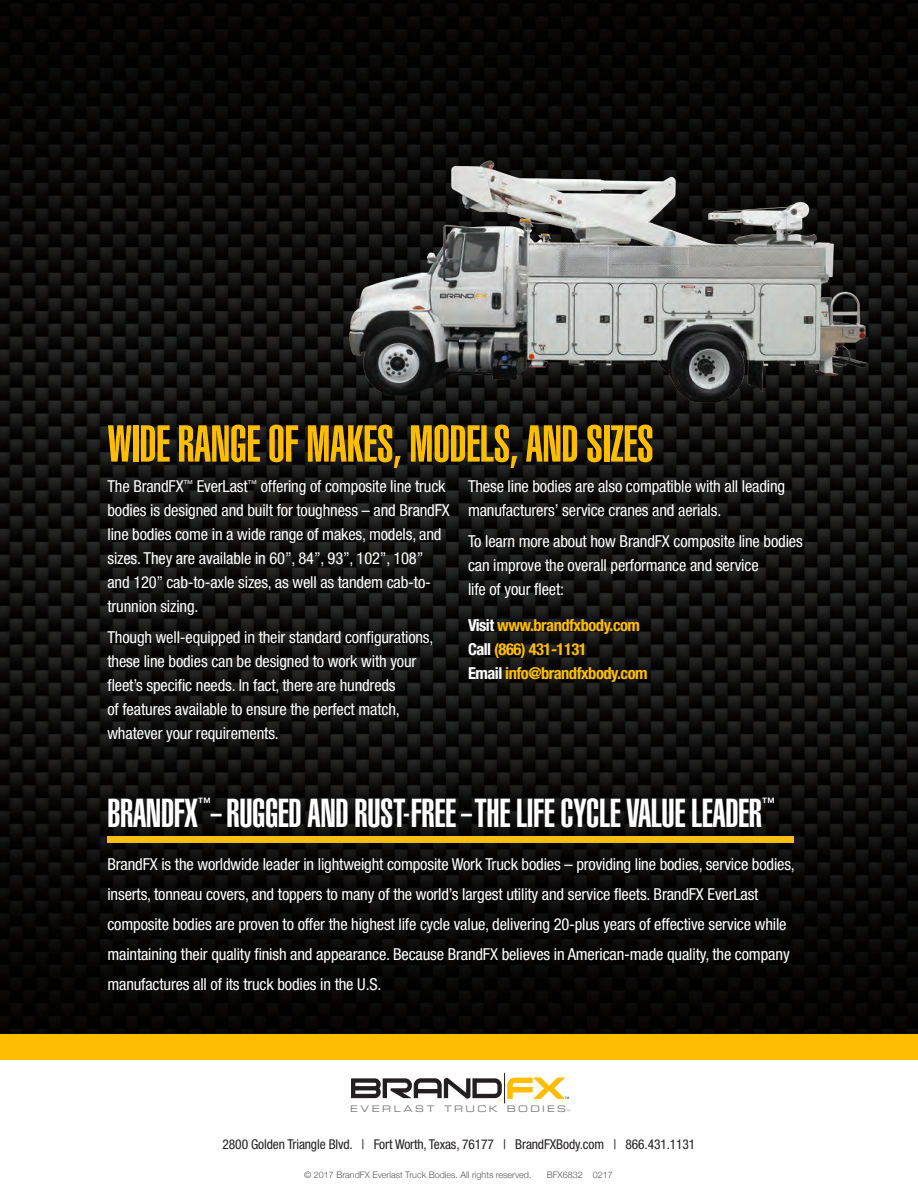
<style>
.page{position:relative;width:918px;height:1188px;background:#fff}
.page>*{position:absolute;margin:0;border:0;box-sizing:border-box;transform-origin:0 0}
.t1{font:900 extra-condensed 51px "Helvetica";letter-spacing:-.01em;color:#ffbd00}
.h5-new{font:900 extra-condensed 39.75px "Helvetica";letter-spacing:-.01em;color:#fff}
.body-rev{font:condensed 16.5px/24px "Helvetica Neue";letter-spacing:-.01em;color:#fff}
.body-rev-2{font:700 condensed 16.5px/24px "Helvetica Neue";letter-spacing:-.03em;color:#ffbd00}
.t2{font:condensed 13.5px "Helvetica Neue";letter-spacing:-.01em;color:#231f20}
.h5-new-2{font:900 extra-condensed 13.05px "Helvetica";color:#fff}
.t3{font:300 9px "Helvetica Neue";color:#57585a}
.t4{font:9px "Eurostile Extended Two";letter-spacing:.265em;color:#77777a}
.s1{color:#fff}
</style>
<div class="page">
<img style="left:0;top:0;width:918px;height:1034px">
<div style="left:0;top:1034px;width:918px;height:26px;background:#ffbd00"></div>
<hr style="left:504px;top:1073px;width:1px;height:30px;background:#231f20">
<svg style="left:351px;top:1077px;width:218px;height:23px"></svg>
<div style="left:108px;top:836px;width:686px;height:7px;background:#f8be14"></div>
<img style="left:328px;top:138px;width:554px;height:286px">
<p class="t1" style="left:107px;top:414px;width:548px">WIDE RANGE OF MAKES, MODELS, AND SIZES</p>
<p class="body-rev" style="left:107px;top:474px;width:344px">The BrandFX<sup>™</sup> EverLast<sup>™</sup> offering of composite line truck bodies is designed and built for toughness – and BrandFX line bodies come in a wide range of makes, models, and sizes. They are available in 60”, 84”, 93”, 102”, 108”<br>and 120” cab-to-axle sizes, as well as tandem cab-to&shy;trunnion sizing.</p>
<p class="body-rev" style="left:107px;top:625px;width:328px">Though well-equipped in their standard configurations, these line bodies can be designed to work with your fleet’s specific needs. In fact, there are hundreds<br>of features available to ensure the perfect match, whatever your requirements.</p>
<p class="body-rev" style="left:468px;top:474px;width:319px">These line bodies are also compatible with all leading manufacturers’ service cranes and aerials.</p>
<p class="body-rev" style="left:468px;top:529px;width:336px">To learn more about how BrandFX composite line bodies can improve the overall performance and service<br>life of your fleet:</p>
<p class="body-rev-2" style="left:468px;top:613px;width:181px"><span class="s1">Visit</span> www.brandfxbody.com<br><span class="s1">Call</span> (866) 431-1131<br><span class="s1">Email</span> info@brandfxbody.com</p>
<p class="h5-new" style="left:107px;top:790px;width:656px">BRANDFX – RUGGED AND RUST-FREE –THE LIFE CYCLE VALUE LEADER</p>
<p class="h5-new-2" style="left:198px;top:795px;width:14px">™</p>
<p class="h5-new-2" style="left:762px;top:795px;width:14px">™</p>
<p class="body-rev" style="left:107px;top:849px;width:689px;line-height:30px">BrandFX is the worldwide leader in lightweight composite Work Truck bodies – providing line bodies, service bodies, inserts, tonneau covers, and toppers to many of the world’s largest utility and service fleets. BrandFX EverLast composite bodies are proven to offer the highest life cycle value, delivering 20-plus years of effective service while maintaining their quality finish and appearance. Because BrandFX believes in American-made quality, the company manufactures all of its truck bodies in the U.S.</p>
<p class="t4" style="left:350px;top:1102px;width:218px">EVERLAST TRUCK BODIES</p>
<p class="t2" style="left:223px;top:1136px;width:474px">2800 Golden Triangle Blvd. | Fort Worth, Texas, 76177 | BrandFXBody.com | 866.431.1131</p>
<p class="t3" style="left:304px;top:1167px;width:229px">© 2017 BrandFX Everlast Truck Bodies. All rights reserved.</p>
<p class="t3" style="left:547px;top:1167px;width:68px">BFX6832 0217</p>
</div>
